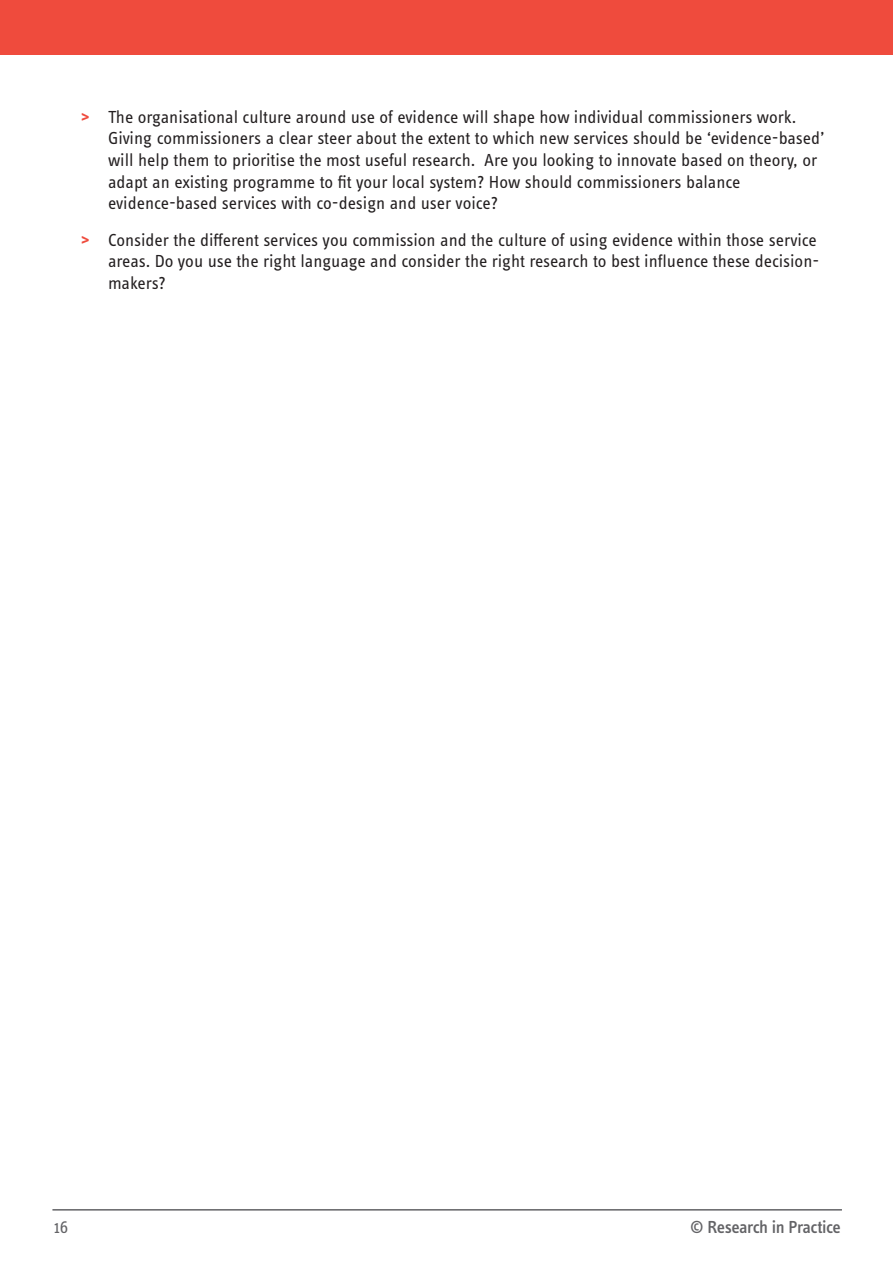
<style>
.page{position:relative;width:893px;height:1263px;background:#fff}
.page>*{position:absolute;margin:0;border:0;box-sizing:border-box;transform-origin:0 0}
.RiP_Bullet_points{font:18px/21.6px "Info Text Pro";color:#231f20}
.t1{font:500 18px "Info Text Pro";letter-spacing:-.025em;color:#636366}
.t2{font:18px "Info Text Pro";color:#636366}
.s1{font-weight:700;color:#ef4b3d}
</style>
<div class="page">
<div style="left:0;top:0;width:893px;height:55px;background:#ef4b3d"></div>
<hr style="left:52px;top:1209px;width:790px;height:1px;background:#636366">
<p class="RiP_Bullet_points" style="left:108px;top:105px;width:718px;text-indent:-27px"><span class="s1">&gt;</span> The organisational culture around use of evidence will shape how individual commissioners work.<br>Giving commissioners a clear steer about the extent to which new services should be ‘evidence-based’ will help them to prioritise the most useful research. Are you looking to innovate based on theory, or adapt an existing programme to fit your local system? How should commissioners balance evidence-based services with co-design and user voice?</p>
<p class="RiP_Bullet_points" style="left:108px;top:228px;width:713px;text-indent:-27px"><span class="s1">&gt;</span> Consider the different services you commission and the culture of using evidence within those service areas. Do you use the right language and consider the right research to best influence these decision&shy;makers?</p>
<p class="t2" style="left:54px;top:1216px;width:16px">16</p>
<p class="t1" style="left:690px;top:1216px;width:152px">© Research in Practice</p>
</div>
